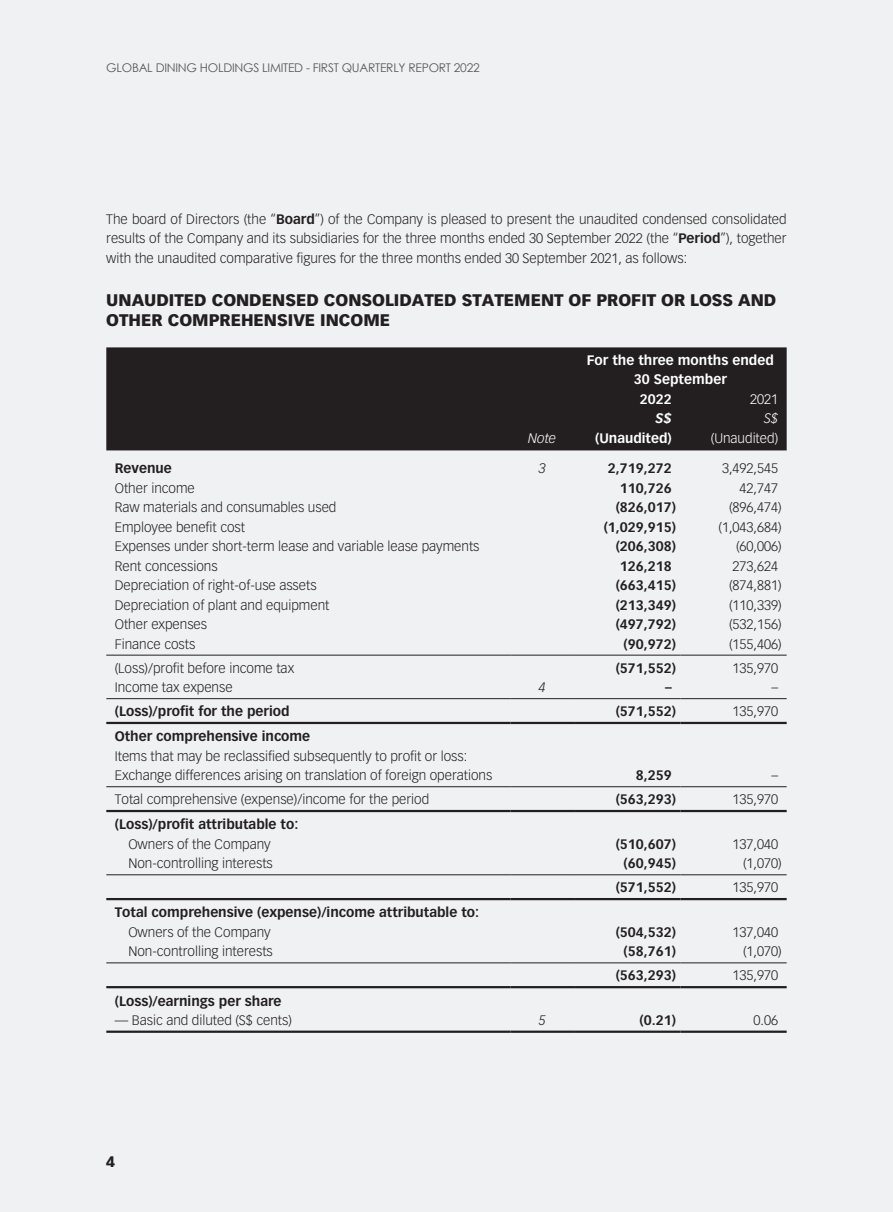
<style>
.page{position:relative;width:893px;height:1212px;background:#f0f1f2}
.page>*{position:absolute;margin:0;border:0;box-sizing:border-box;transform-origin:0 0}
.t1{font:900 16.5px/19.5px "Vectora LT Std";color:#231f20}
.t2{font:900 15px "Vectora LT Std";color:#231f20}
.t3{font:300 13.5px/19.5px "Vectora LT Std";color:#231f20;text-align:justify}
.t4{font:700 13.5px "Vectora LT Std";color:#231f20}
.t5{font:700 13.5px "Vectora LT Std";color:#fff}
.t6{font:300 13.5px "Vectora LT Std";color:#fff}
.t7{font:italic 300 13.5px "Vectora LT Std";color:#fff}
.t8{font:italic 300 13.5px "Vectora LT Std";color:#231f20}
.t9{font:italic 700 13.5px "Vectora LT Std";color:#fff}
.t10{font:12px "Century Gothic";letter-spacing:-.02em;color:#57585a}
.s1{font-weight:700}
</style>
<div class="page">
<div style="left:106px;top:347px;width:681px;height:103px;background:#231f20"></div>
<hr style="left:106px;top:655px;width:404px;height:1px;background:#231f20">
<hr style="left:510px;top:655px;width:64px;height:1px;background:#231f20">
<hr style="left:574px;top:655px;width:106px;height:1px;background:#231f20">
<hr style="left:680px;top:655px;width:107px;height:1px;background:#231f20">
<hr style="left:106px;top:698px;width:404px;height:1px;background:#231f20">
<hr style="left:510px;top:698px;width:64px;height:1px;background:#231f20">
<hr style="left:574px;top:698px;width:106px;height:1px;background:#231f20">
<hr style="left:680px;top:698px;width:107px;height:1px;background:#231f20">
<hr style="left:106px;top:722px;width:404px;height:2px;background:#231f20">
<hr style="left:510px;top:722px;width:64px;height:2px;background:#231f20">
<hr style="left:574px;top:722px;width:106px;height:2px;background:#231f20">
<hr style="left:680px;top:722px;width:107px;height:2px;background:#231f20">
<hr style="left:106px;top:786px;width:404px;height:1px;background:#231f20">
<hr style="left:510px;top:786px;width:64px;height:1px;background:#231f20">
<hr style="left:574px;top:786px;width:106px;height:1px;background:#231f20">
<hr style="left:680px;top:786px;width:107px;height:1px;background:#231f20">
<hr style="left:106px;top:810px;width:404px;height:2px;background:#231f20">
<hr style="left:510px;top:810px;width:64px;height:2px;background:#231f20">
<hr style="left:574px;top:810px;width:106px;height:2px;background:#231f20">
<hr style="left:680px;top:810px;width:107px;height:2px;background:#231f20">
<hr style="left:106px;top:874px;width:404px;height:1px;background:#231f20">
<hr style="left:510px;top:874px;width:64px;height:1px;background:#231f20">
<hr style="left:574px;top:874px;width:106px;height:1px;background:#231f20">
<hr style="left:680px;top:874px;width:107px;height:1px;background:#231f20">
<hr style="left:106px;top:898px;width:404px;height:2px;background:#231f20">
<hr style="left:510px;top:898px;width:64px;height:2px;background:#231f20">
<hr style="left:574px;top:898px;width:106px;height:2px;background:#231f20">
<hr style="left:680px;top:898px;width:107px;height:2px;background:#231f20">
<hr style="left:106px;top:962px;width:404px;height:1px;background:#231f20">
<hr style="left:510px;top:962px;width:64px;height:1px;background:#231f20">
<hr style="left:574px;top:962px;width:106px;height:1px;background:#231f20">
<hr style="left:680px;top:962px;width:107px;height:1px;background:#231f20">
<hr style="left:106px;top:986px;width:404px;height:2px;background:#231f20">
<hr style="left:510px;top:986px;width:64px;height:2px;background:#231f20">
<hr style="left:574px;top:986px;width:106px;height:2px;background:#231f20">
<hr style="left:680px;top:986px;width:107px;height:2px;background:#231f20">
<hr style="left:106px;top:1030px;width:404px;height:3px;background:#231f20">
<hr style="left:510px;top:1030px;width:64px;height:3px;background:#231f20">
<hr style="left:574px;top:1030px;width:106px;height:3px;background:#231f20">
<hr style="left:680px;top:1030px;width:107px;height:3px;background:#231f20">
<p class="t10" style="left:106px;top:59px;width:375px">GLOBAL DINING HOLDINGS LIMITED - FIRST QUARTERLY REPORT 2022</p>
<p class="t3" style="left:106px;top:209px;width:682px">The board of Directors (the “<span class="s1">Board</span>”) of the Company is pleased to present the unaudited condensed consolidated results of the Company and its subsidiaries for the three months ended 30 September 2022 (the “<span class="s1">Period</span>”), together with the unaudited comparative figures for the three months ended 30 September 2021, as follows:</p>
<p class="t1" style="left:106px;top:290px;width:672px">UNAUDITED CONDENSED CONSOLIDATED STATEMENT OF PROFIT OR LOSS AND<br>OTHER COMPREHENSIVE INCOME</p>
<p class="t5" style="left:587px;top:352px;width:188px">For the three months ended</p>
<p class="t5" style="left:634px;top:371px;width:94px">30 September</p>
<p class="t5" style="left:640px;top:391px;width:33px">2022</p>
<p class="t6" style="left:750px;top:391px;width:30px">2021</p>
<p class="t9" style="left:656px;top:410px;width:18px">S$</p>
<p class="t7" style="left:764px;top:410px;width:15px">S$</p>
<p class="t7" style="left:528px;top:430px;width:30px">Note</p>
<p class="t5" style="left:595px;top:430px;width:78px">(Unaudited)</p>
<p class="t6" style="left:711px;top:430px;width:69px">(Unaudited)</p>
<p class="t4" style="left:115px;top:460px;width:58px">Revenue</p>
<p class="t8" style="left:539px;top:460px;width:8px">3</p>
<p class="t4" style="left:608px;top:460px;width:65px">2,719,272</p>
<p class="t3" style="left:722px;top:459px;width:58px">3,492,545</p>
<p class="t3" style="left:115px;top:478px;width:82px">Other income</p>
<p class="t4" style="left:620px;top:480px;width:53px">110,726</p>
<p class="t3" style="left:740px;top:478px;width:40px">42,747</p>
<p class="t3" style="left:115px;top:498px;width:223px">Raw materials and consumables used</p>
<p class="t4" style="left:616px;top:499px;width:62px">(826,017)</p>
<p class="t3" style="left:729px;top:498px;width:54px">(896,474)</p>
<p class="t3" style="left:115px;top:517px;width:132px">Employee benefit cost</p>
<p class="t4" style="left:604px;top:519px;width:74px">(1,029,915)</p>
<p class="t3" style="left:718px;top:517px;width:65px">(1,043,684)</p>
<p class="t3" style="left:115px;top:537px;width:366px">Expenses under short-term lease and variable lease payments</p>
<p class="t4" style="left:616px;top:538px;width:62px">(206,308)</p>
<p class="t3" style="left:736px;top:537px;width:47px">(60,006)</p>
<p class="t3" style="left:115px;top:556px;width:104px">Rent concessions</p>
<p class="t4" style="left:620px;top:558px;width:53px">126,218</p>
<p class="t3" style="left:732px;top:556px;width:47px">273,624</p>
<p class="t3" style="left:115px;top:576px;width:203px">Depreciation of right-of-use assets</p>
<p class="t4" style="left:616px;top:577px;width:62px">(663,415)</p>
<p class="t3" style="left:729px;top:576px;width:54px">(874,881)</p>
<p class="t3" style="left:115px;top:595px;width:216px">Depreciation of plant and equipment</p>
<p class="t4" style="left:616px;top:597px;width:62px">(213,349)</p>
<p class="t3" style="left:729px;top:595px;width:54px">(110,339)</p>
<p class="t3" style="left:115px;top:615px;width:94px">Other expenses</p>
<p class="t4" style="left:616px;top:616px;width:62px">(497,792)</p>
<p class="t3" style="left:729px;top:615px;width:54px">(532,156)</p>
<p class="t3" style="left:115px;top:634px;width:82px">Finance costs</p>
<p class="t4" style="left:624px;top:636px;width:54px">(90,972)</p>
<p class="t3" style="left:729px;top:634px;width:54px">(155,406)</p>
<p class="t3" style="left:115px;top:658px;width:181px">(Loss)/profit before income tax</p>
<p class="t4" style="left:616px;top:660px;width:62px">(571,552)</p>
<p class="t3" style="left:732px;top:658px;width:47px">135,970</p>
<p class="t3" style="left:115px;top:678px;width:119px">Income tax expense</p>
<p class="t8" style="left:539px;top:679px;width:8px">4</p>
<p class="t4" style="left:665px;top:679px;width:8px">–</p>
<p class="t3" style="left:771px;top:678px;width:8px">–</p>
<p class="t4" style="left:115px;top:703px;width:176px">(Loss)/profit for the period</p>
<p class="t4" style="left:616px;top:703px;width:62px">(571,552)</p>
<p class="t3" style="left:732px;top:702px;width:47px">135,970</p>
<p class="t4" style="left:115px;top:728px;width:197px">Other comprehensive income</p>
<p class="t3" style="left:115px;top:746px;width:379px">Items that may be reclassified subsequently to profit or loss:<br>Exchange differences arising on translation of foreign operations</p>
<p class="t4" style="left:636px;top:767px;width:37px">8,259</p>
<p class="t3" style="left:771px;top:766px;width:8px">–</p>
<p class="t3" style="left:115px;top:790px;width:316px">Total comprehensive (expense)/income for the period</p>
<p class="t4" style="left:616px;top:791px;width:62px">(563,293)</p>
<p class="t3" style="left:732px;top:790px;width:47px">135,970</p>
<p class="t4" style="left:115px;top:816px;width:185px">(Loss)/profit attributable to:</p>
<p class="t3" style="left:128px;top:834px;width:144px">Owners of the Company</p>
<p class="t4" style="left:616px;top:836px;width:62px">(510,607)</p>
<p class="t3" style="left:732px;top:834px;width:47px">137,040</p>
<p class="t3" style="left:128px;top:854px;width:146px">Non-controlling interests</p>
<p class="t4" style="left:624px;top:855px;width:54px">(60,945)</p>
<p class="t3" style="left:743px;top:854px;width:40px">(1,070)</p>
<p class="t4" style="left:616px;top:879px;width:62px">(571,552)</p>
<p class="t3" style="left:732px;top:878px;width:47px">135,970</p>
<p class="t4" style="left:115px;top:904px;width:366px">Total comprehensive (expense)/income attributable to:</p>
<p class="t3" style="left:128px;top:922px;width:144px">Owners of the Company</p>
<p class="t4" style="left:616px;top:924px;width:62px">(504,532)</p>
<p class="t3" style="left:732px;top:922px;width:47px">137,040</p>
<p class="t3" style="left:128px;top:942px;width:146px">Non-controlling interests</p>
<p class="t4" style="left:624px;top:943px;width:54px">(58,761)</p>
<p class="t3" style="left:743px;top:942px;width:40px">(1,070)</p>
<p class="t4" style="left:616px;top:967px;width:62px">(563,293)</p>
<p class="t3" style="left:732px;top:966px;width:47px">135,970</p>
<p class="t4" style="left:115px;top:992px;width:168px">(Loss)/earnings per share</p>
<p class="t3" style="left:115px;top:1010px;width:179px">— Basic and diluted (S$ cents)</p>
<p class="t8" style="left:539px;top:1012px;width:8px">5</p>
<p class="t4" style="left:640px;top:1012px;width:38px">(0.21)</p>
<p class="t3" style="left:754px;top:1010px;width:26px">0.06</p>
<p class="t2" style="left:106px;top:1152px;width:10px">4</p>
</div>
